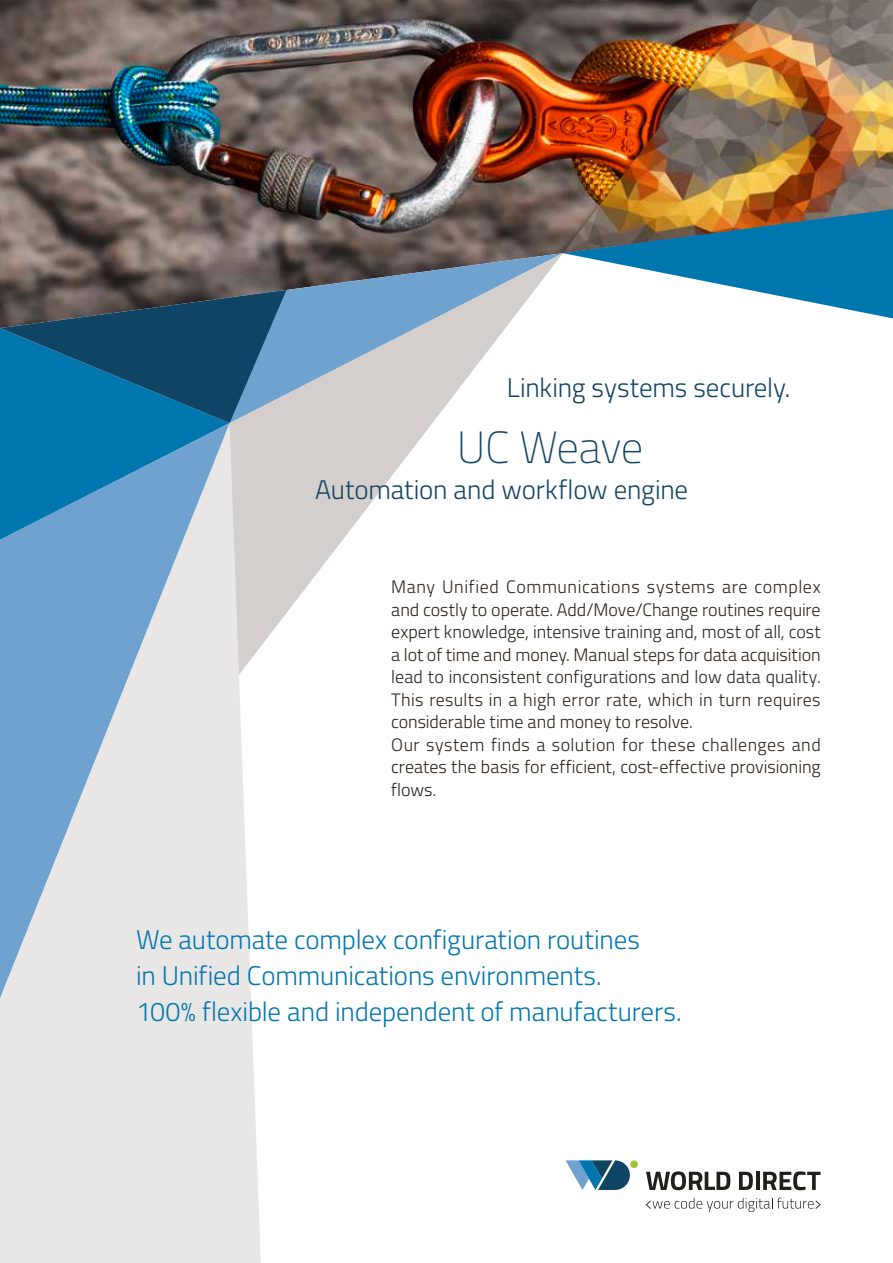
<style>
.page{position:relative;width:893px;height:1263px;background:#fff}
.page>*{position:absolute;margin:0;border:0;box-sizing:border-box;transform-origin:0 0}
.t1{font:200 45px "Cairo";letter-spacing:-.015em;color:#104464}
.t2{font:300 27px/36px "Cairo";letter-spacing:-.005em;color:#0076af}
.t3{font:300 27px "Cairo";letter-spacing:-.005em;color:#104464}
.t4{font:300 18px/22.5px "Cairo";letter-spacing:.005em;color:#29211a}
</style>
<div class="page">
<svg style="left:646px;top:1197px;width:175px;height:15px"></svg>
<svg style="left:646px;top:1171px;width:84px;height:19px"></svg>
<svg style="left:739px;top:1172px;width:14px;height:18px"></svg>
<hr style="left:756px;top:1172px;width:3px;height:18px;background:#1f2019">
<svg style="left:763px;top:1171px;width:57px;height:19px"></svg>
<svg style="left:566px;top:1160px;width:64px;height:30px"></svg>
<div style="left:630px;top:1160px;width:8px;height:8px;background:#a1c436;border-radius:50%"></div>
<img style="left:0;top:0;width:893px;height:319px">
<img style="left:563px;top:0;width:330px;height:209px">
<svg style="left:0;top:253px;width:563px;height:393px"></svg>
<svg style="left:563px;top:209px;width:330px;height:109px"></svg>
<svg style="left:0;top:423px;width:261px;height:840px;background:#bbcedb"></svg>
<svg style="left:0;top:290px;width:286px;height:133px;background:#215e80"></svg>
<h2 class="t3" style="left:507px;top:368px;width:285px">Linking systems securely.</h2>
<h1 class="t1" style="left:457px;top:416px;width:188px">UC Weave</h1>
<h2 class="t3" style="left:315px;top:470px;width:375px">Automation and workflow engine</h2>
<p class="t4" style="left:391px;top:576px;width:431px">Many Unified Communications systems are complex and costly to operate. Add/Move/Change routines require expert knowledge, intensive training and, most of all, cost a lot of time and money. Manual steps for data acquisition lead to inconsistent configurations and low data quality.<br>This results in a high error rate, which in turn requires considerable time and money to resolve.<br>Our system finds a solution for these challenges and creates the basis for efficient, cost-effective provisioning flows.</p>
<h2 class="t2" style="left:136px;top:922px;width:547px">We automate complex configuration routines<br>in Unified Communications environments.<br>100% flexible and independent of manufacturers.</h2>
</div>
